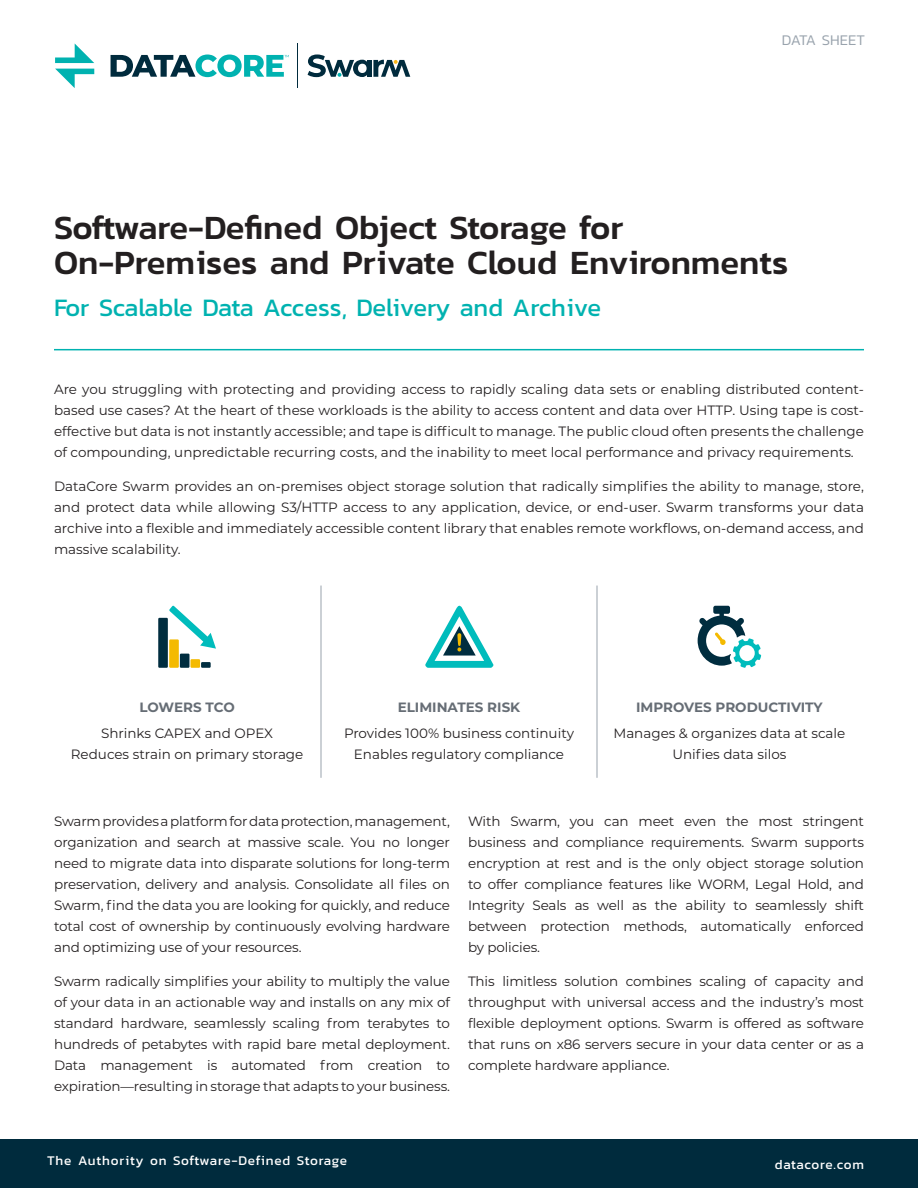
<style>
.page{position:relative;width:918px;height:1188px;background:#fff}
.page>*{position:absolute;margin:0;border:0;box-sizing:border-box;transform-origin:0 0}
.t1{font:500 34.5px/34.5px "Kanit";color:#231f20}
.t2{font:25.5px "Kanit";letter-spacing:-.01em;color:#00b2b0}
.t3{font:300 15px "Kanit";color:#99a3ad}
.t4{font:13.5px/21px "Montserrat";letter-spacing:-.01em;color:#231f20;text-align:justify}
.t5{font:13.5px "Kanit";letter-spacing:.045em;color:#fff}
.t6{font:700 13.5px "Montserrat";color:#666d75}
</style>
<div class="page">
<div style="left:0;top:1139px;width:918px;height:49px;background:#002b3d"></div>
<svg style="left:55px;top:43px;width:39px;height:20px"></svg>
<svg style="left:55px;top:69px;width:39px;height:19px"></svg>
<svg style="left:111px;top:55px;width:178px;height:22px"></svg>
<hr style="left:297px;top:43px;width:1px;height:45px;background:#002b3d">
<svg style="left:308px;top:54px;width:102px;height:23px"></svg>
<div style="left:367px;top:60px;width:5px;height:17px;background:#002b3d"></div>
<hr style="left:54px;top:349px;width:810px;height:1px;background:#00b2b0">
<hr style="left:321px;top:586px;width:1px;height:192px;background:#99a3ad">
<hr style="left:597px;top:586px;width:1px;height:192px;background:#99a3ad">
<div style="left:201px;top:662px;width:10px;height:6px;background:#002d3f"></div>
<div style="left:190px;top:659px;width:10px;height:9px;background:#f4ba00"></div>
<div style="left:180px;top:654px;width:9px;height:14px;background:#002d3f"></div>
<div style="left:169px;top:639px;width:10px;height:29px;background:#f4ba00"></div>
<div style="left:158px;top:618px;width:10px;height:50px;background:#002d3f"></div>
<svg style="left:169px;top:606px;width:47px;height:43px"></svg>
<svg style="left:698px;top:606px;width:63px;height:62px"></svg>
<svg style="left:425px;top:606px;width:68px;height:62px"></svg>
<p class="t3" style="left:782px;top:30px;width:85px">DATA SHEET</p>
<h1 class="t1" style="left:54px;top:210px;width:736px">Software-Defined Object Storage for<br>On-Premises and Private Cloud Environments</h1>
<h2 class="t2" style="left:54px;top:289px;width:549px">For Scalable Data Access, Delivery and Archive</h2>
<p class="t4" style="left:54px;top:378px;width:812px">Are you struggling with protecting and providing access to rapidly scaling data sets or enabling distributed content&shy;based use cases? At the heart of these workloads is the ability to access content and data over HTTP. Using tape is cost&shy;effective but data is not instantly accessible; and tape is difficult to manage. The public cloud often presents the challenge of compounding, unpredictable recurring costs, and the inability to meet local performance and privacy requirements.</p>
<p class="t4" style="left:54px;top:476px;width:812px">DataCore Swarm provides an on-premises object storage solution that radically simplifies the ability to manage, store, and protect data while allowing S3/HTTP access to any application, device, or end-user. Swarm transforms your data archive into a flexible and immediately accessible content library that enables remote workflows, on-demand access, and massive scalability.</p>
<p class="t6" style="left:139px;top:697px;width:97px">LOWERS TCO</p>
<p class="t4" style="left:71px;top:722px;width:234px;text-align:center">Shrinks CAPEX and OPEX<br>Reduces strain on primary storage</p>
<p class="t6" style="left:398px;top:697px;width:124px">ELIMINATES RISK</p>
<p class="t4" style="left:344px;top:722px;width:231px;text-align:center">Provides 100% business continuity<br>Enables regulatory compliance</p>
<p class="t6" style="left:636px;top:697px;width:188px">IMPROVES PRODUCTIVITY</p>
<p class="t4" style="left:613px;top:722px;width:233px;text-align:center">Manages &amp; organizes data at scale<br>Unifies data silos</p>
<p class="t4" style="left:54px;top:810px;width:398px">Swarm provides a platform for data protection, management, organization and search at massive scale. You no longer need to migrate data into disparate solutions for long-term preservation, delivery and analysis. Consolidate all files on Swarm, find the data you are looking for quickly, and reduce total cost of ownership by continuously evolving hardware and optimizing use of your resources.</p>
<p class="t4" style="left:54px;top:970px;width:398px">Swarm radically simplifies your ability to multiply the value of your data in an actionable way and installs on any mix of standard hardware, seamlessly scaling from terabytes to hundreds of petabytes with rapid bare metal deployment.<br>Data management is automated from creation to expiration—resulting in storage that adapts to your business.</p>
<p class="t4" style="left:468px;top:810px;width:398px">With Swarm, you can meet even the most stringent business and compliance requirements. Swarm supports encryption at rest and is the only object storage solution to offer compliance features like WORM, Legal Hold, and Integrity Seals as well as the ability to seamlessly shift between protection methods, automatically enforced by policies.</p>
<p class="t4" style="left:468px;top:970px;width:398px">This limitless solution combines scaling of capacity and throughput with universal access and the industry’s most flexible deployment options. Swarm is offered as software that runs on x86 servers secure in your data center or as a complete hardware appliance.</p>
<p class="t5" style="left:47px;top:1151px;width:301px">The Authority on Software-Defined Storage</p>
<p class="t5" style="left:775px;top:1154px;width:91px">datacore.com</p>
</div>
